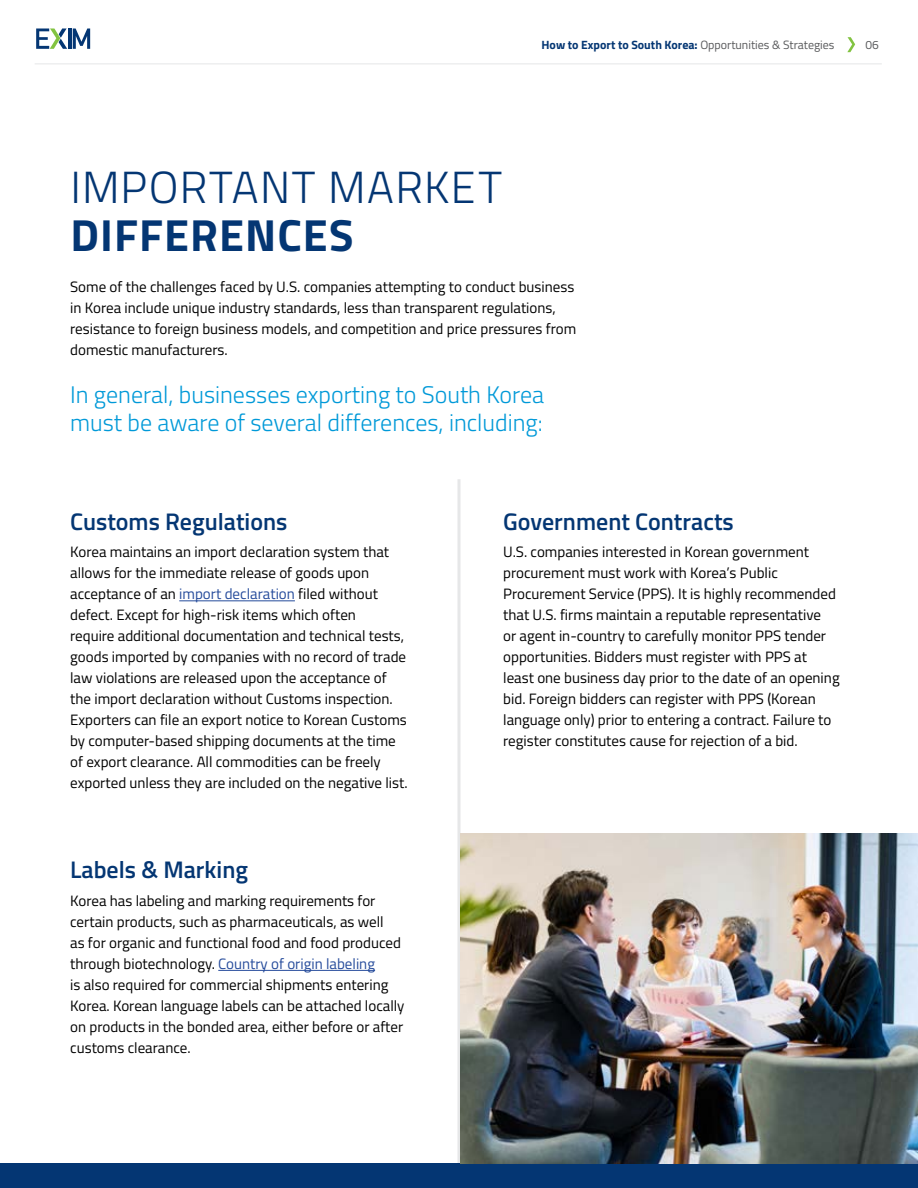
<style>
.page{position:relative;width:918px;height:1188px;background:#fff}
.page>*{position:absolute;margin:0;border:0;box-sizing:border-box;transform-origin:0 0}
.t1{font:300 45px/48px "Titillium Web";letter-spacing:.03em;color:#043673}
.p__Callout_In-Text{font:300 24px/28.5px "Titillium Web";color:#0099d8}
.t2{font:600 24px "Titillium Web";color:#043673}
.t3{font:15px/21px "Titillium Web";color:#000}
.t4{font:700 12px "Titillium Web";color:#043673}
.t5{font:12px "Titillium Web";color:#58595b}
.s1{font-weight:400;color:#58595b}
.s2{font-weight:700}
.s3{color:#254b9b}
</style>
<div class="page">
<svg style="left:847px;top:37px;width:8px;height:15px"></svg>
<hr style="left:35px;top:63px;width:847px;height:2px;background:#e6e7e8">
<hr style="left:68px;top:28px;width:3px;height:21px;background:#043673">
<svg style="left:73px;top:28px;width:17px;height:21px"></svg>
<svg style="left:36px;top:28px;width:31px;height:21px"></svg>
<div style="left:0;top:1163px;width:918px;height:25px;background:#043673"></div>
<hr style="left:179px;top:601px;width:116px;height:1px;background:#254b9b">
<hr style="left:218px;top:970px;width:157px;height:1px;background:#254b9b">
<hr style="left:458px;top:479px;width:2px;height:684px;background:#e6e7e8">
<img style="left:460px;top:833px;width:458px;height:330px">
<p class="t4" style="left:542px;top:36px;width:294px">How to Export to South Korea: <span class="s1">Opportunities &amp; Strategies</span></p>
<p class="t5" style="left:866px;top:36px;width:15px">06</p>
<h2 class="t1" style="left:70px;top:161px;width:433px">IMPORTANT MARKET<br><span class="s2">DIFFERENCES</span></h2>
<p class="t3" style="left:70px;top:276px;width:508px">Some of the challenges faced by U.S. companies attempting to conduct business in Korea include unique industry standards, less than transparent regulations, resistance to foreign business models, and competition and price pressures from domestic manufacturers.</p>
<p class="p__Callout_In-Text" style="left:70px;top:379px;width:475px">In general, businesses exporting to South Korea must be aware of several differences, including:</p>
<h3 class="t2" style="left:70px;top:503px;width:219px">Customs Regulations</h3>
<p class="t3" style="left:70px;top:541px;width:339px">Korea maintains an import declaration system that allows for the immediate release of goods upon acceptance of an <span class="s3">import declaration</span> filed without defect. Except for high-risk items which often<br>require additional documentation and technical tests, goods imported by companies with no record of trade law violations are released upon the acceptance of the import declaration without Customs inspection.<br>Exporters can file an export notice to Korean Customs by computer-based shipping documents at the time of export clearance. All commodities can be freely exported unless they are included on the negative list.</p>
<h3 class="t2" style="left:70px;top:852px;width:179px">Labels &amp; Marking</h3>
<p class="t3" style="left:70px;top:889px;width:336px">Korea has labeling and marking requirements for certain products, such as pharmaceuticals, as well<br>as for organic and functional food and food produced through biotechnology. <span class="s3">Country of origin labeling<br></span>is also required for commercial shipments entering Korea. Korean language labels can be attached locally on products in the bonded area, either before or after customs clearance.</p>
<h3 class="t2" style="left:503px;top:503px;width:232px">Government Contracts</h3>
<p class="t3" style="left:503px;top:541px;width:338px">U.S. companies interested in Korean government procurement must work with Korea’s Public Procurement Service (PPS). It is highly recommended that U.S. firms maintain a reputable representative<br>or agent in-country to carefully monitor PPS tender opportunities. Bidders must register with PPS at least one business day prior to the date of an opening bid. Foreign bidders can register with PPS (Korean language only) prior to entering a contract. Failure to register constitutes cause for rejection of a bid.</p>
</div>
